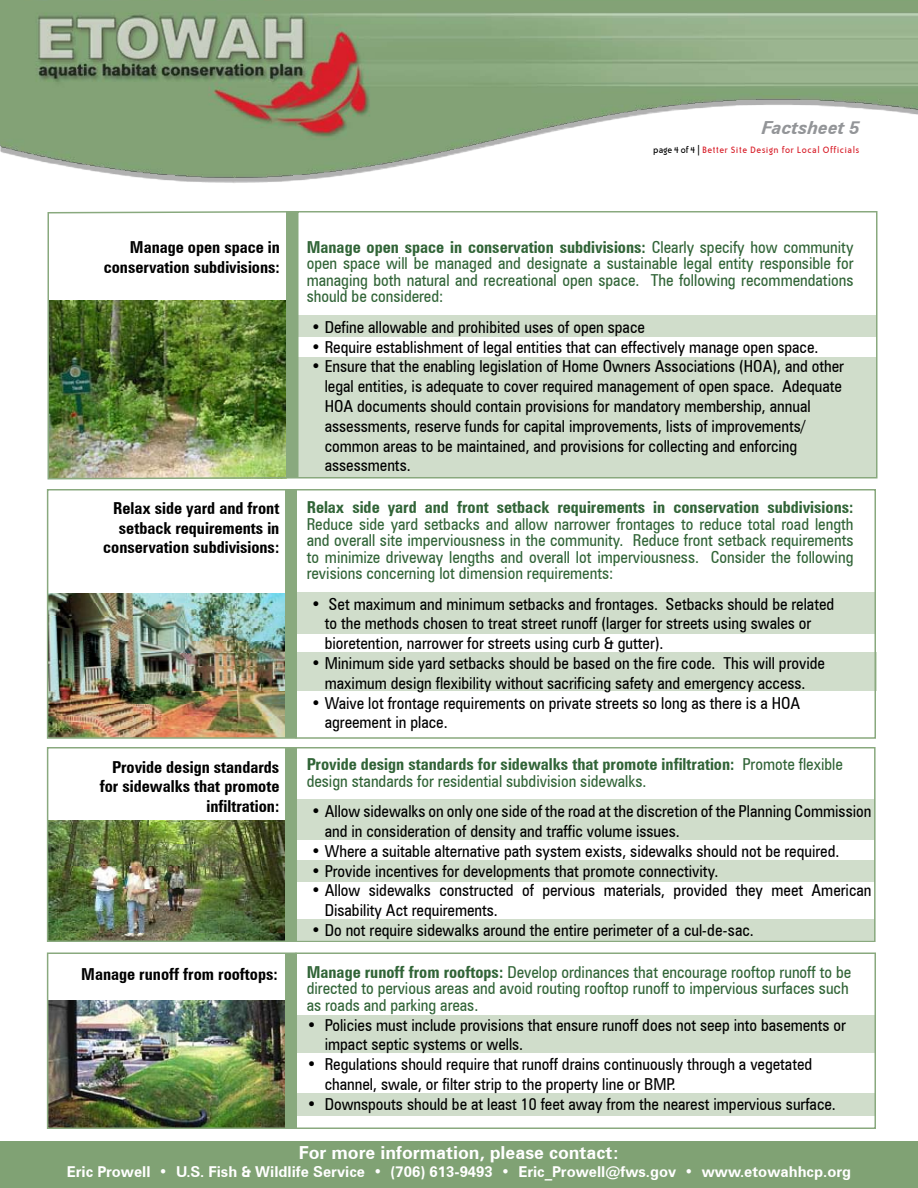
<style>
.page{position:relative;width:918px;height:1188px;background:#fff}
.page>*{position:absolute;margin:0;border:0;box-sizing:border-box;transform-origin:0 0}
.t1{font:700 18px "Zurich BT";color:#fff}
.t2{font:italic 700 18px "Zurich BT";color:#939598}
.t3{font:condensed 16.5px/19.8px "Zurich BT";color:#000}
.t4{font:condensed 16.5px/16.5px "Zurich BT";color:#316437;text-align:justify}
.t5{font:700 condensed 16.5px/19.8px "Zurich BT";color:#000;text-align:right}
.t6{font:700 condensed 16.5px "Zurich BT";color:#316437}
.t7{font:700 15px "Zurich BT";color:#fff}
.t8{font:10.5px "Bailey Sans ITCTT Book";letter-spacing:.05em;color:#d81f2a}
.s1{color:#000}
.s2{font-weight:700}
</style>
<div class="page">
<div style="left:0;top:1142px;width:918px;height:46px;background:#80a274"></div>
<img style="left:1px;top:1px;width:917px;height:182px">
<div style="left:296px;top:1016px;width:579px;height:37px;background:#d0ddcb"></div>
<div style="left:296px;top:1094px;width:579px;height:22px;background:#d0ddcb"></div>
<img style="left:50px;top:820px;width:236px;height:119px">
<div style="left:297px;top:315px;width:579px;height:21px;background:#d0ddcb"></div>
<div style="left:297px;top:652px;width:579px;height:40px;background:#d0ddcb"></div>
<div style="left:296px;top:861px;width:579px;height:21px;background:#d0ddcb"></div>
<div style="left:296px;top:920px;width:579px;height:20px;background:#d0ddcb"></div>
<div style="left:297px;top:357px;width:579px;height:120px;background:#d0ddcb"></div>
<div style="left:296px;top:800px;width:579px;height:40px;background:#d0ddcb"></div>
<img style="left:50px;top:593px;width:236px;height:143px">
<div style="left:296px;top:592px;width:579px;height:42px;background:#d0ddcb"></div>
<div style="left:297px;top:211px;width:581px;height:267px;border:2px solid #89a97e"></div>
<div style="left:296px;top:489px;width:580px;height:250px;border:2px solid #89a97e"></div>
<div style="left:296px;top:952px;width:580px;height:177px;border:2px solid #89a97e"></div>
<img style="left:50px;top:1000px;width:236px;height:126px">
<div style="left:286px;top:953px;width:10px;height:175px;background:#89a97e"></div>
<div style="left:47px;top:952px;width:249px;height:177px;border:2px solid #89a97e"></div>
<div style="left:286px;top:747px;width:10px;height:194px;background:#89a97e"></div>
<div style="left:47px;top:747px;width:249px;height:195px;border:2px solid #89a97e"></div>
<div style="left:286px;top:489px;width:10px;height:249px;background:#89a97e"></div>
<div style="left:47px;top:489px;width:249px;height:250px;border:2px solid #89a97e"></div>
<img style="left:47px;top:211px;width:251px;height:269px">
<div style="left:296px;top:747px;width:580px;height:195px;border:2px solid #89a97e"></div>
<p class="t2" style="left:762px;top:117px;width:99px">Factsheet 5</p>
<p class="t8" style="left:653px;top:144px;width:208px"><span class="s1">page 4 of 4 |</span> Better Site Design for Local Officials</p>
<p class="t5" style="left:104px;top:237px;width:178px">Manage open space in conservation subdivisions:</p>
<p class="t5" style="left:103px;top:498px;width:178px">Relax side yard and front setback requirements in conservation subdivisions:</p>
<p class="t5" style="left:100px;top:757px;width:181px">Provide design standards for sidewalks that promote infiltration:</p>
<p class="t5" style="left:81px;top:964px;width:198px">Manage runoff from rooftops:</p>
<p class="t4" style="left:307px;top:238px;width:548px"><span class="s2">Manage open space in conservation subdivisions:</span> Clearly specify how community open space will be managed and designate a sustainable legal entity responsible for managing both natural and recreational open space. The following recommendations should be considered:</p>
<p class="t3" style="left:311px;top:317px;width:335px">• Define allowable and prohibited uses of open space</p>
<p class="t3" style="left:311px;top:337px;width:509px">• Require establishment of legal entities that can effectively manage open space.</p>
<p class="t3" style="left:325px;top:356px;width:521px;text-indent:-14px">• Ensure that the enabling legislation of Home Owners Associations (HOA), and other legal entities, is adequate to cover required management of open space. Adequate HOA documents should contain provisions for mandatory membership, annual assessments, reserve funds for capital improvements, lists of improvements/ common areas to be maintained, and provisions for collecting and enforcing assessments.</p>
<p class="t6" style="left:307px;top:497px;width:548px">Relax side yard and front setback requirements in conservation subdivisions:</p>
<p class="t4" style="left:307px;top:515px;width:548px">Reduce side yard setbacks and allow narrower frontages to reduce total road length and overall site imperviousness in the community. Reduce front setback requirements to minimize driveway lengths and overall lot imperviousness. Consider the following revisions concerning lot dimension requirements:</p>
<p class="t3" style="left:325px;top:594px;width:511px;text-indent:-14px">• Set maximum and minimum setbacks and frontages. Setbacks should be related to the methods chosen to treat street runoff (larger for streets using swales or bioretention, narrower for streets using curb &amp; gutter).</p>
<p class="t3" style="left:311px;top:653px;width:515px;text-align:center">• Minimum side yard setbacks should be based on the fire code. This will provide maximum design flexibility without sacrificing safety and emergency access.</p>
<p class="t3" style="left:325px;top:693px;width:477px;text-indent:-13px">• Waive lot frontage requirements on private streets so long as there is a HOA agreement in place.</p>
<p class="t4" style="left:307px;top:756px;width:538px"><span class="s2">Provide design standards for sidewalks that promote infiltration:</span> Promote flexible design standards for residential subdivision sidewalks.</p>
<p class="t3" style="left:325px;top:801px;width:548px;text-indent:-14px">• Allow sidewalks on only one side of the road at the discretion of the Planning Commission and in consideration of density and traffic volume issues.</p>
<p class="t3" style="left:311px;top:841px;width:530px">• Where a suitable alternative path system exists, sidewalks should not be required.</p>
<p class="t3" style="left:311px;top:861px;width:409px">• Provide incentives for developments that promote connectivity.</p>
<p class="t3" style="left:325px;top:881px;width:548px;text-indent:-13px">• Allow sidewalks constructed of pervious materials, provided they meet American<br>Disability Act requirements.</p>
<p class="t3" style="left:311px;top:920px;width:444px">• Do not require sidewalks around the entire perimeter of a cul-de-sac.</p>
<p class="t4" style="left:307px;top:963px;width:546px;text-align:left"><span class="s2">Manage runoff from rooftops:</span> Develop ordinances that encourage rooftop runoff to be directed to pervious areas and avoid routing rooftop runoff to impervious surfaces such as roads and parking areas.</p>
<p class="t3" style="left:325px;top:1015px;width:523px;text-indent:-18px">• Policies must include provisions that ensure runoff does not seep into basements or impact septic systems or wells.</p>
<p class="t3" style="left:325px;top:1054px;width:489px;text-indent:-18px">• Regulations should require that runoff drains continuously through a vegetated channel, swale, or filter strip to the property line or BMP.</p>
<p class="t3" style="left:307px;top:1094px;width:531px">• Downspouts should be at least 10 feet away from the nearest impervious surface.</p>
<p class="t1" style="left:299px;top:1142px;width:322px">For more information, please contact:</p>
<p class="t7" style="left:67px;top:1162px;width:786px">Eric Prowell • U.S. Fish &amp; Wildlife Service • (706) 613-9493 • Eric_Prowell@fws.gov • www.etowahhcp.org</p>
</div>
